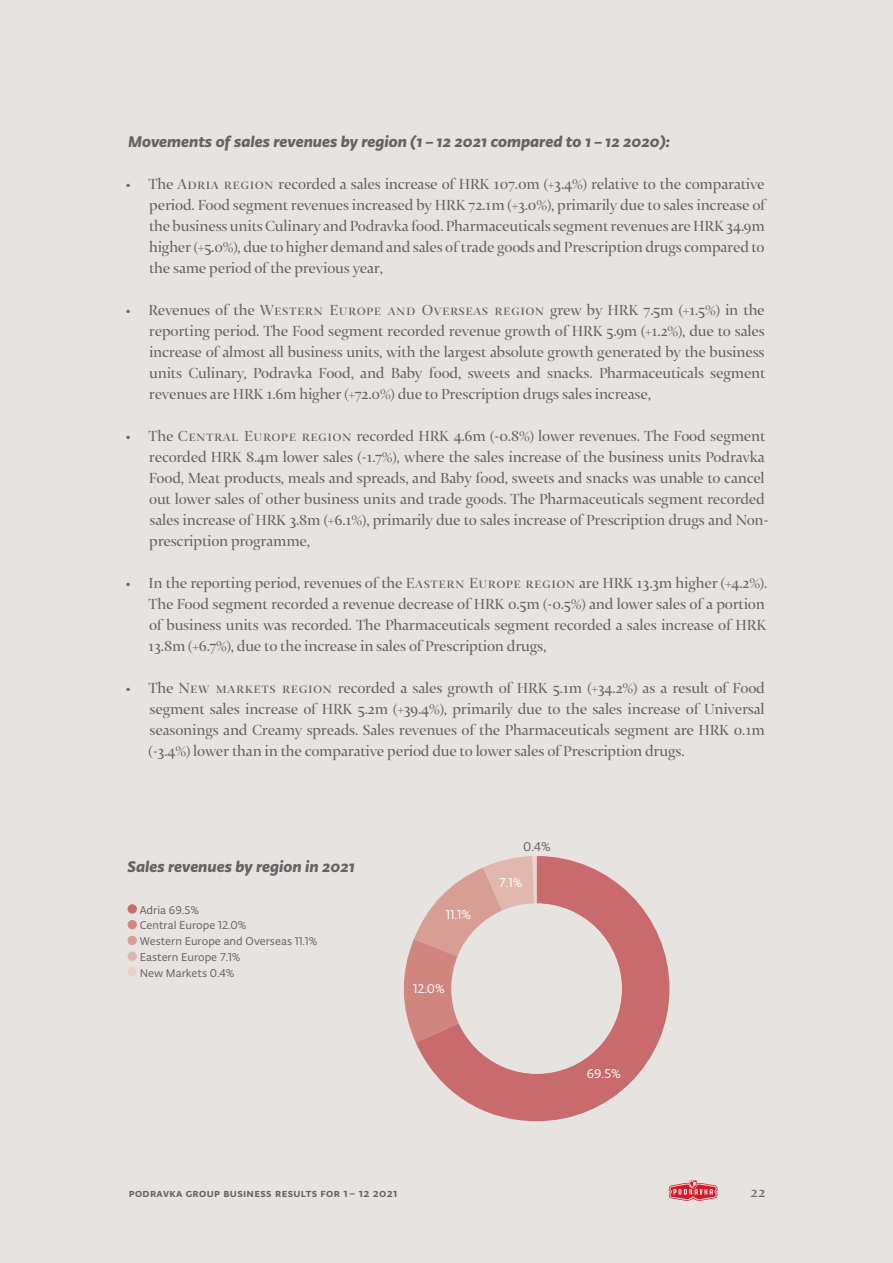
<style>
.page{position:relative;width:893px;height:1263px;background:#e7e3e0}
.page>*{position:absolute;margin:0;border:0;box-sizing:border-box;transform-origin:0 0}
.t1{font:16.5px/21px "Thema";letter-spacing:-.01em;color:#636466;text-align:justify}
.t2{font:16.5px "Typonine Sans Bld Ita";color:#636466}
.t3{font:13.5px "Typonine Sans";color:#fff}
.t4{font:13.5px "Typonine Sans";color:#636466}
.t5{font:12px/15.8px "Typonine Sans";color:#636466}
.t6{font:500 12px "Typonine Sans";letter-spacing:.03em;color:#636466}
</style>
<div class="page">
<svg style="left:669px;top:1180px;width:48px;height:21px"></svg>
<svg style="left:403px;top:934px;width:13px;height:108px"></svg>
<svg style="left:416px;top:856px;width:253px;height:265px"></svg>
<div style="left:451px;top:903px;width:170px;height:170px;background:#e7e3e0;border-radius:50%"></div>
<svg style="left:128px;top:904px;width:9px;height:10px"></svg>
<div style="left:128px;top:920px;width:9px;height:9px;background:#d1867f;border-radius:50%"></div>
<div style="left:128px;top:936px;width:9px;height:9px;background:#d99e94;border-radius:50%"></div>
<div style="left:128px;top:951px;width:9px;height:10px;background:#e0b7ae;border-radius:50%"></div>
<div style="left:128px;top:967px;width:9px;height:10px;background:#ead3cd;border-radius:50%"></div>
<p class="t2" style="left:128px;top:132px;width:543px">Movements of sales revenues by region (1 – 12 2021 compared to 1 – 12 2020):</p>
<p class="t1" style="left:149px;top:175px;width:618px;text-indent:-23px">• The Adria region recorded a sales increase of HRK 107.0m (+3.4%) relative to the comparative period. Food segment revenues increased by HRK 72.1m (+3.0%), primarily due to sales increase of the business units Culinary and Podravka food. Pharmaceuticals segment revenues are HRK 34.9m higher (+5.0%), due to higher demand and sales of trade goods and Prescription drugs compared to the same period of the previous year,</p>
<p class="t1" style="left:149px;top:301px;width:617px;text-indent:-23px">• Revenues of the Western Europe and Overseas region grew by HRK 7.5m (+1.5%) in the reporting period. The Food segment recorded revenue growth of HRK 5.9m (+1.2%), due to sales increase of almost all business units, with the largest absolute growth generated by the business units Culinary, Podravka Food, and Baby food, sweets and snacks. Pharmaceuticals segment revenues are HRK 1.6m higher (+72.0%) due to Prescription drugs sales increase,</p>
<p class="t1" style="left:149px;top:427px;width:622px;text-align:left;text-indent:-23px">• The Central Europe region recorded HRK 4.6m (-0.8%) lower revenues. The Food segment recorded HRK 8.4m lower sales (-1.7%), where the sales increase of the business units Podravka Food, Meat products, meals and spreads, and Baby food, sweets and snacks was unable to cancel out lower sales of other business units and trade goods. The Pharmaceuticals segment recorded sales increase of HRK 3.8m (+6.1%), primarily due to sales increase of Prescription drugs and Non&shy;prescription programme,</p>
<p class="t1" style="left:148px;top:574px;width:621px;text-align:left;text-indent:-22px">• In the reporting period, revenues of the Eastern Europe region are HRK 13.3m higher (+4.2%).<br>The Food segment recorded a revenue decrease of HRK 0.5m (-0.5%) and lower sales of a portion of business units was recorded. The Pharmaceuticals segment recorded a sales increase of HRK 13.8m (+6.7%), due to the increase in sales of Prescription drugs,</p>
<p class="t1" style="left:149px;top:679px;width:618px;text-indent:-23px">• The New markets region recorded a sales growth of HRK 5.1m (+34.2%) as a result of Food segment sales increase of HRK 5.2m (+39.4%), primarily due to the sales increase of Universal seasonings and Creamy spreads. Sales revenues of the Pharmaceuticals segment are HRK 0.1m (-3.4%) lower than in the comparative period due to lower sales of Prescription drugs.</p>
<p class="t2" style="left:128px;top:856px;width:229px">Sales revenues by region in 2021</p>
<p class="t5" style="left:140px;top:902px;width:179px">Adria 69.5%<br>Central Europe 12.0%<br>Western Europe and Overseas 11.1%<br>Eastern Europe 7.1%<br>New Markets 0.4%</p>
<p class="t3" style="left:446px;top:907px;width:27px">11.1%</p>
<p class="t3" style="left:413px;top:981px;width:33px">12.0%</p>
<p class="t4" style="left:523px;top:838px;width:29px">0.4%</p>
<p class="t3" style="left:499px;top:874px;width:25px">7.1%</p>
<p class="t3" style="left:587px;top:1065px;width:36px">69.5%</p>
<p class="t6" style="left:129px;top:1186px;width:270px">podravka group business results for 1– 12 2021</p>
<p class="t1" style="left:751px;top:1183px;width:16px">22</p>
</div>
